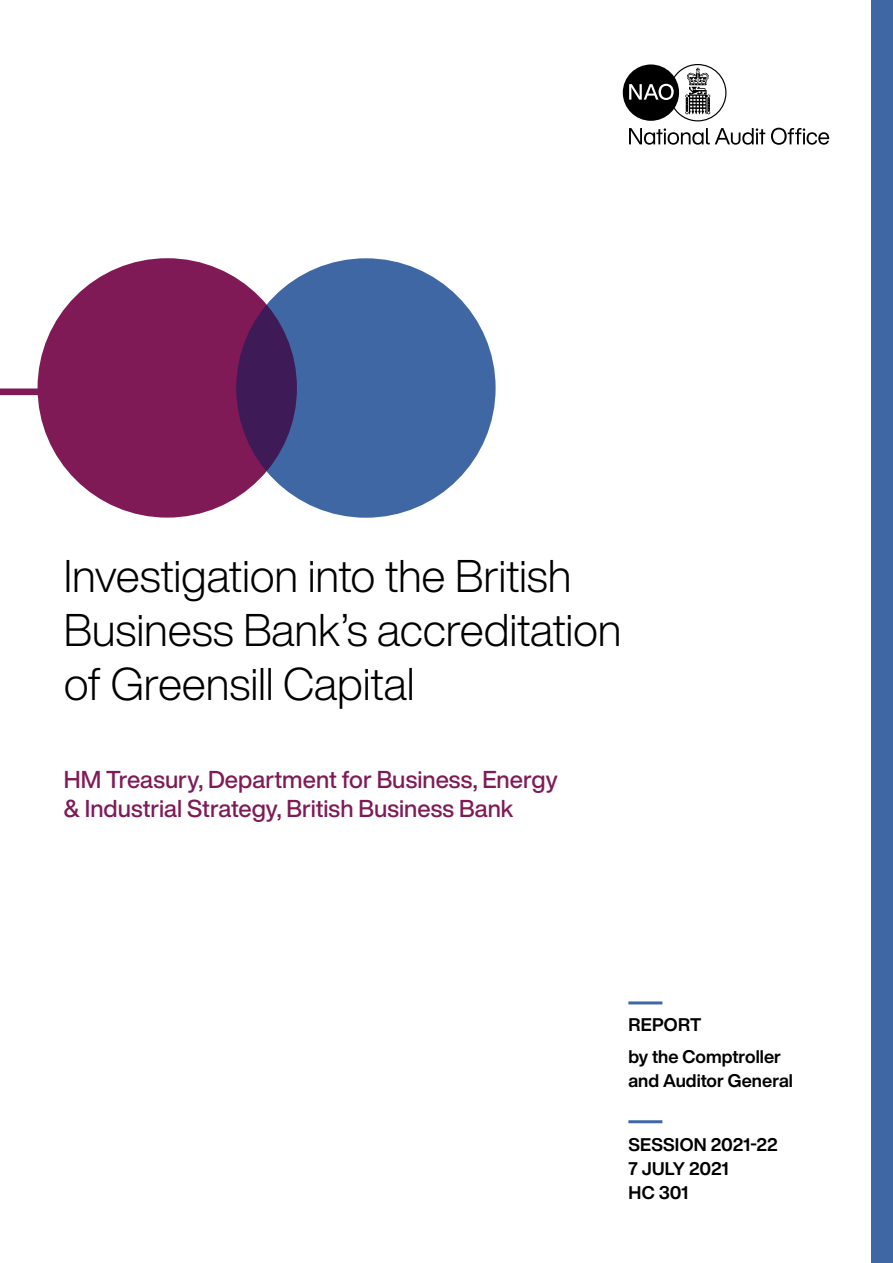
<style>
.page{position:relative;width:893px;height:1263px;background:#fff}
.page>*{position:absolute;margin:0;border:0;box-sizing:border-box;transform-origin:0 0}
.t1{font:300 45px/54px "Helvetica Now Display";letter-spacing:-.005em;color:#000}
.t2{font:500 24px/28.5px "Helvetica Now Display";color:#7f1a57}
.t3{font:700 18px/24px "Helvetica Now Display";color:#000}
</style>
<div class="page">
<svg style="left:629px;top:128px;width:136px;height:17px"></svg>
<svg style="left:771px;top:128px;width:58px;height:17px"></svg>
<svg style="left:623px;top:64px;width:104px;height:58px"></svg>
<div style="left:236px;top:258px;width:260px;height:260px;background:#3e67a4;border-radius:50%"></div>
<div style="left:38px;top:258px;width:259px;height:260px;background:#7f1a57;border-radius:50%"></div>
<div style="left:0;top:388px;width:98px;height:7px;background:#7f1a57"></div>
<hr style="left:628px;top:1001px;width:34px;height:3px;background:#3e67a4">
<hr style="left:628px;top:1120px;width:34px;height:3px;background:#3e67a4">
<div style="left:872px;top:0;width:21px;height:1263px;background:#3e67a4"></div>
<p class="t1" style="left:64px;top:549px;width:559px">Investigation into the British<br>Business Bank’s accreditation of Greensill Capital</p>
<p class="t2" style="left:64px;top:765px;width:495px">HM Treasury, Department for Business, Energy &amp; Industrial Strategy, British Business Bank</p>
<p class="t3" style="left:628px;top:1012px;width:74px">REPORT</p>
<p class="t3" style="left:628px;top:1045px;width:166px">by the Comptroller and Auditor General</p>
<p class="t3" style="left:628px;top:1133px;width:151px">SESSION 2021-22<br>7 JULY 2021<br>HC 301</p>
</div>
